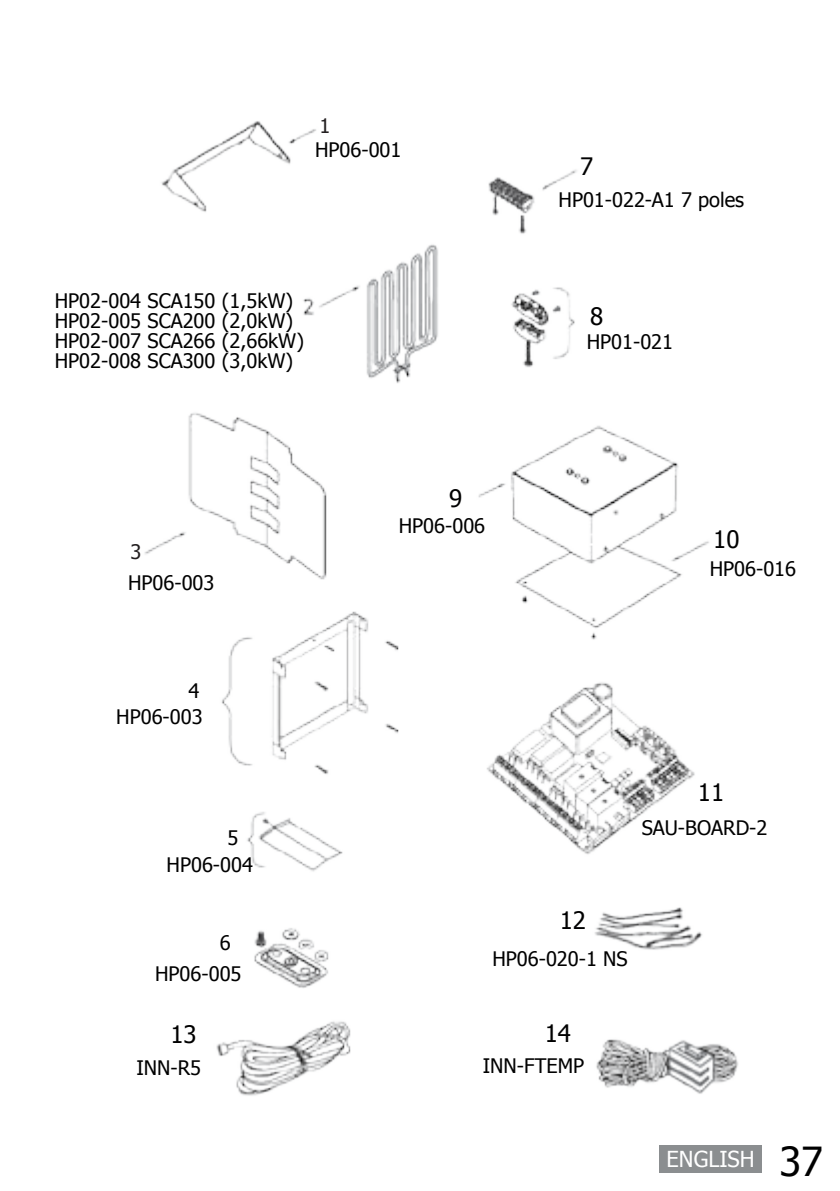
<style>
.page{position:relative;width:840px;height:1191px;background:#fff}
.page>*{position:absolute;margin:0;border:0;box-sizing:border-box;transform-origin:0 0}
.t1{font:24px "Tahoma";color:#000001}
.t2{font:24px "Tahoma";color:#000}
.t3{font:22px "Tahoma";color:#fff}
.t4{font:20px/20px "Tahoma";color:#000}
.t5{font:20px "Tahoma";color:#000001}
.t6{font:20px "Tahoma";color:#231f20}
.s1{font-size:40px;color:#000}
</style>
<div class="page">
<img style="left:144px;top:121px;width:618px;height:1052px">
<p class="t6" style="left:319px;top:112px;width:12px">1</p>
<p class="t4" style="left:315px;top:138px;width:88px">HP06-001</p>
<p class="t4" style="left:55px;top:290px;width:250px">HP02-004 SCA150 (1,5kW)<br>HP02-005 SCA200 (2,0kW)<br>HP02-007 SCA266 (2,66kW)<br>HP02-008 SCA300 (3,0kW)</p>
<p class="t1" style="left:580px;top:150px;width:15px">7</p>
<p class="t4" style="left:558px;top:188px;width:187px">HP01-022-A1 7 poles</p>
<p class="t1" style="left:589px;top:300px;width:15px">8</p>
<p class="t4" style="left:586px;top:331px;width:88px">HP01-021</p>
<p class="t6" style="left:130px;top:538px;width:12px">3</p>
<p class="t4" style="left:128px;top:572px;width:88px">HP06-003</p>
<p class="t5" style="left:188px;top:677px;width:12px">4</p>
<p class="t4" style="left:116px;top:705px;width:88px">HP06-003</p>
<p class="t5" style="left:227px;top:824px;width:12px">5</p>
<p class="t4" style="left:166px;top:853px;width:88px">HP06-004</p>
<p class="t5" style="left:220px;top:929px;width:12px">6</p>
<p class="t4" style="left:155px;top:962px;width:88px">HP06-005</p>
<p class="t1" style="left:449px;top:482px;width:15px">9</p>
<p class="t4" style="left:398px;top:514px;width:88px">HP06-006</p>
<p class="t1" style="left:712px;top:523px;width:28px">10</p>
<p class="t4" style="left:709px;top:557px;width:88px">HP06-016</p>
<p class="t1" style="left:697px;top:776px;width:28px">11</p>
<p class="t4" style="left:641px;top:817px;width:127px">SAU-BOARD-2</p>
<p class="t1" style="left:559px;top:904px;width:28px">12</p>
<p class="t4" style="left:492px;top:947px;width:137px">HP06-020-1 NS</p>
<p class="t2" style="left:170px;top:1018px;width:28px">13</p>
<p class="t2" style="left:544px;top:1017px;width:28px">14</p>
<p class="t4" style="left:136px;top:1056px;width:66px">INN-R5</p>
<p class="t4" style="left:482px;top:1054px;width:103px">INN-FTEMP</p>
<p class="t3" style="left:666px;top:1144px;width:158px">ENGLISH <span class="s1">37</span></p>
</div>
